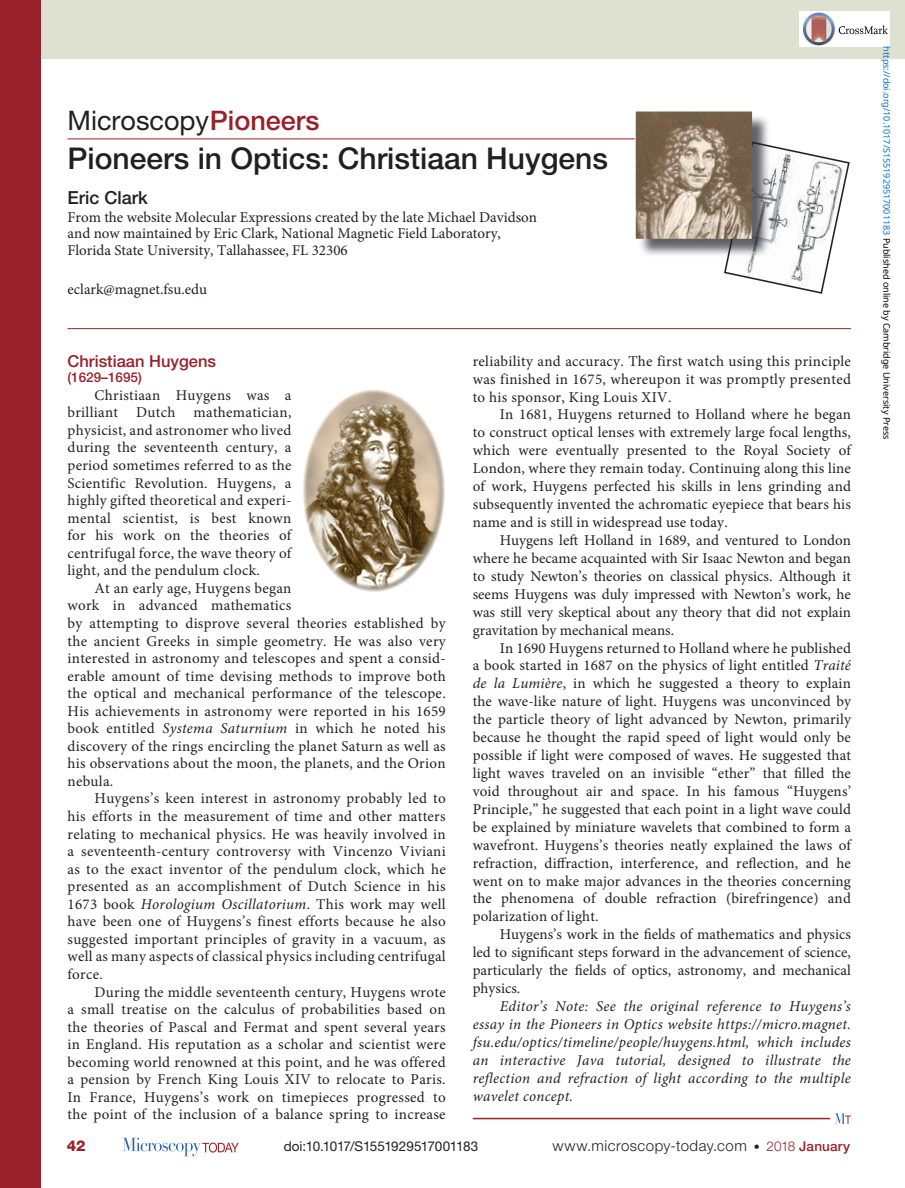
<style>
.page{position:relative;width:905px;height:1188px;background:#fff}
.page>*{position:absolute;margin:0;border:0;box-sizing:border-box;transform-origin:0 0}
.t1{font:500 30px "Helvetica Neue LT Std";color:#231f20}
.t2{font:27px "Helvetica Neue LT Std";color:#231f20}
.t3{font:500 18px "Helvetica Neue LT Std";color:#231f20}
.t4{font:500 16.5px "Helvetica Neue LT Std";color:#98212a}
.t5{font:15px/17.5px "Minion Pro";letter-spacing:.02em;color:#231f20;text-align:justify}
.t6{font:italic 15px/18px "Minion Pro";letter-spacing:.02em;color:#231f20;text-align:justify}
.t7{font:15px/16.5px "Minion Pro";color:#231f20}
.t8{font:300 15px "Helvetica Neue LT Std";letter-spacing:.03em;color:#231f20}
.t9{font:800 15px "Helvetica Neue LT Std";color:#98212a}
.t10{font:13.5px "Helvetica Neue LT Std";letter-spacing:-.02em;color:#231f20}
.t11{font:500 13.5px "Helvetica Neue LT Std";color:#98212a}
.t12{font:9px "Noto Sans";color:#0172cf}
.s1{font-weight:500;color:#98212a}
.s2{font-style:italic}
.s3{font-size:12px}
.s4{font-size:13.5px;color:#98212a}
.s5{font-weight:500;font-size:13.5px;color:#98212a}
.s6{color:#000}
</style>
<div class="page">
<svg style="left:122px;top:1138px;width:117px;height:18px"></svg>
<div style="left:0;top:0;width:904px;height:58px;background:#dfe1d0"></div>
<div style="left:0;top:0;width:41px;height:1188px;background:#98212a"></div>
<img style="left:634px;top:111px;width:216px;height:183px">
<hr style="left:68px;top:139px;width:566px;height:1px;background:#98212a">
<hr style="left:68px;top:328px;width:782px;height:1px;background:#98212a">
<hr style="left:472px;top:1118px;width:358px;height:1px;background:#98212a">
<img style="left:303px;top:389px;width:142px;height:203px">
<svg style="left:834px;top:1113px;width:16px;height:11px"></svg>
<img style="left:799px;top:12px;width:91px;height:35px">
<h2 class="t2" style="left:68px;top:104px;width:253px">Microscopy <span class="s1">Pioneers</span></h2>
<h1 class="t1" style="left:68px;top:141px;width:542px">Pioneers in Optics: Christiaan Huygens</h1>
<p class="t3" style="left:68px;top:187px;width:82px">Eric Clark</p>
<p class="t7" style="left:68px;top:209px;width:471px">From the website Molecular Expressions created by the late Michael Davidson and now maintained by Eric Clark, National Magnetic Field Laboratory,<br>Florida State University, Tallahassee, FL 32306</p>
<p class="t7" style="left:68px;top:281px;width:141px">eclark@magnet.fsu.edu</p>
<p class="t4" style="left:68px;top:352px;width:150px">Christiaan Huygens</p>
<p class="t11" style="left:68px;top:369px;width:76px">(1629–1695)</p>
<p class="t5" style="left:68px;top:386px;width:225px;text-indent:27px">Christiaan Huygens was a brilliant Dutch mathematician, physicist, and astronomer who lived during the seventeenth century, a period sometimes referred to as the Scientific Revolution. Huygens, a highly gifted theoretical and experi&shy;mental scientist, is best known for his work on the theories of centrifugal force, the wave theory of light, and the pendulum clock.</p>
<p class="t5" style="left:68px;top:579px;width:380px;text-align:left;text-indent:27px">At an early age, Huygens began<br>work in advanced mathematics<br>by attempting to disprove several theories established by the ancient Greeks in simple geometry. He was also very interested in astronomy and telescopes and spent a consid&shy;erable amount of time devising methods to improve both the optical and mechanical performance of the telescope.<br>His achievements in astronomy were reported in his 1659 book entitled <span class="s2">Systema Saturnium</span> in which he noted his discovery of the rings encircling the planet Saturn as well as his observations about the moon, the planets, and the Orion nebula.</p>
<p class="t5" style="left:68px;top:790px;width:380px;text-indent:27px">Huygens’s keen interest in astronomy probably led to his efforts in the measurement of time and other matters relating to mechanical physics. He was heavily involved in a seventeenth-century controversy with Vincenzo Viviani as to the exact inventor of the pendulum clock, which he presented as an accomplishment of Dutch Science in his 1673 book <span class="s2">Horologium Oscillatorium</span>. This work may well have been one of Huygens’s finest efforts because he also suggested important principles of gravity in a vacuum, as well as many aspects of classical physics including centrifugal force.</p>
<p class="t5" style="left:68px;top:983px;width:380px;text-indent:27px">During the middle seventeenth century, Huygens wrote a small treatise on the calculus of probabilities based on the theories of Pascal and Fermat and spent several years in England. His reputation as a scholar and scientist were becoming world renowned at this point, and he was offered a pension by French King Louis XIV to relocate to Paris.<br>In France, Huygens’s work on timepieces progressed to the point of the inclusion of a balance spring to increase</p>
<p class="t5" style="left:472px;top:352px;width:380px;line-height:18px">reliability and accuracy. The first watch using this principle was finished in 1675, whereupon it was promptly presented to his sponsor, King Louis XIV.</p>
<p class="t5" style="left:472px;top:406px;width:380px;line-height:18px;text-indent:27px">In 1681, Huygens returned to Holland where he began to construct optical lenses with extremely large focal lengths, which were eventually presented to the Royal Society of London, where they remain today. Continuing along this line of work, Huygens perfected his skills in lens grinding and subsequently invented the achromatic eyepiece that bears his name and is still in widespread use today.</p>
<p class="t5" style="left:472px;top:531px;width:380px;line-height:18px;text-indent:27px">Huygens left Holland in 1689, and ventured to London where he became acquainted with Sir Isaac Newton and began to study Newton’s theories on classical physics. Although it seems Huygens was duly impressed with Newton’s work, he was still very skeptical about any theory that did not explain gravitation by mechanical means.</p>
<p class="t5" style="left:472px;top:639px;width:380px;text-indent:27px">In 1690 Huygens returned to Holland where he published a book started in 1687 on the physics of light entitled <span class="s2">Traité de la Lumière</span>, in which he suggested a theory to explain the wave-like nature of light. Huygens was unconvinced by the particle theory of light advanced by Newton, primarily because he thought the rapid speed of light would only be possible if light were composed of waves. He suggested that light waves traveled on an invisible “ether” that filled the void throughout air and space. In his famous “Huygens’ Principle,” he suggested that each point in a light wave could be explained by miniature wavelets that combined to form a wavefront. Huygens’s theories neatly explained the laws of refraction, diffraction, interference, and reflection, and he went on to make major advances in the theories concerning the phenomena of double refraction (birefringence) and polarization of light.</p>
<p class="t5" style="left:472px;top:926px;width:380px;line-height:18px;text-indent:27px">Huygens’s work in the fields of mathematics and physics led to significant steps forward in the advancement of science, particularly the fields of optics, astronomy, and mechanical physics.</p>
<p class="t6" style="left:472px;top:997px;width:380px;text-indent:27px">Editor’s Note: See the original reference to Huygens’s essay in the Pioneers in Optics website https://micro.magnet. fsu.edu/optics/timeline/people/huygens.html, which includes an interactive Java tutorial, designed to illustrate the reflection and refraction of light according to the multiple wavelet concept.</p>
<p class="t9" style="left:67px;top:1137px;width:20px">42</p>
<p class="t10" style="left:284px;top:1138px;width:196px">doi:10.1017/S1551929517001183</p>
<p class="t8" style="left:552px;top:1137px;width:299px">www.microscopy-today.com <span class="s3">•</span> <span class="s4">2018</span> <span class="s5">January</span></p>
<p class="t12" style="left:893px;top:46px;width:394px;rotate:90deg">https://doi.org/10.1017/S1551929517001183 <span class="s6">Published online by Cambridge University Press</span></p>
</div>
